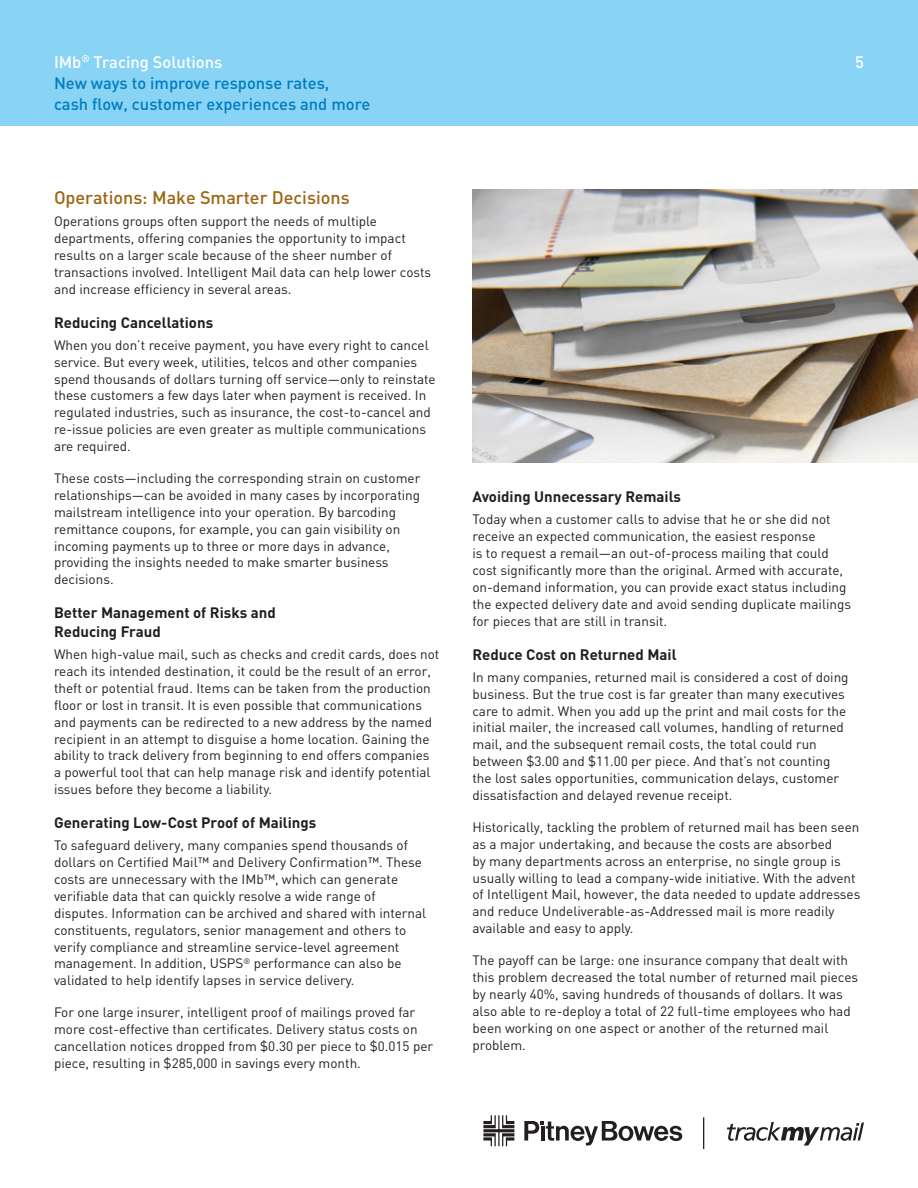
<style>
.page{position:relative;width:918px;height:1188px;background:#fff}
.page>*{position:absolute;margin:0;border:0;box-sizing:border-box;transform-origin:0 0}
.subhead{font:500 18px "DIN";color:#9e6512}
.t1{font:500 16.5px/21px "DIN";color:#007cc2}
.t2{font:500 16.5px "DIN";color:#fff}
.bold_label{font:700 15px/18.8px "DIN";color:#231f20}
.t3{font:13.5px/16.8px "DIN";color:#231f20}
.s1{font-size:13.35px}
</style>
<div class="page">
<div style="left:0;top:0;width:918px;height:125px;background:#89d3f4"></div>
<svg style="left:524px;top:1121px;width:158px;height:24px"></svg>
<svg style="left:483px;top:1115px;width:31px;height:31px"></svg>
<hr style="left:703px;top:1117px;width:1px;height:32px;background:#231f20">
<svg style="left:727px;top:1122px;width:137px;height:24px"></svg>
<img style="left:472px;top:189px;width:446px;height:274px">
<p class="t2" style="left:54px;top:51px;width:170px">IMb<sup>®</sup> Tracing Solutions</p>
<p class="t2" style="left:855px;top:51px;width:10px">5</p>
<p class="t1" style="left:54px;top:72px;width:318px">New ways to improve response rates,<br>cash flow, customer experiences and more</p>
<p class="subhead" style="left:54px;top:186px;width:297px">Operations: Make Smarter Decisions</p>
<p class="t3" style="left:54px;top:213px;width:379px">Operations groups often support the needs of multiple departments, offering companies the opportunity to impact results on a larger scale because of the sheer number of transactions involved. Intelligent Mail data can help lower costs and increase efficiency in several areas.</p>
<p class="bold_label" style="left:54px;top:312px;width:161px">Reducing Cancellations</p>
<p class="t3" style="left:54px;top:336px;width:383px">When you don’t receive payment, you have every right to cancel service. But every week, utilities, telcos and other companies spend thousands of dollars turning off service—only to reinstate these customers a few days later when payment is received. In regulated industries, such as insurance, the cost-to-cancel and re-issue policies are even greater as multiple communications are required.</p>
<p class="t3" style="left:54px;top:470px;width:368px">These costs—including the corresponding strain on customer relationships—can be avoided in many cases by incorporating mailstream intelligence into your operation. By barcoding remittance coupons, for example, you can gain visibility on incoming payments up to three or more days in advance, providing the insights needed to make smarter business decisions.</p>
<p class="bold_label" style="left:54px;top:603px;width:223px">Better Management of Risks and<br>Reducing Fraud</p>
<p class="t3" style="left:54px;top:646px;width:387px">When high-value mail, such as checks and credit cards, does not reach its intended destination, it could be the result of an error, theft or potential fraud. Items can be taken from the production floor or lost in transit. It is even possible that communications and payments can be redirected to a new address by the named recipient in an attempt to disguise a home location. Gaining the ability to track delivery from beginning to end offers companies a powerful tool that can help manage risk and identify potential issues before they become a liability.</p>
<p class="bold_label" style="left:54px;top:813px;width:264px">Generating Low-Cost Proof of Mailings</p>
<p class="t3" style="left:54px;top:837px;width:374px">To safeguard delivery, many companies spend thousands of dollars on Certified Mail™ and Delivery Confirmation™. These costs are unnecessary with the <span class="s1">IMb™</span>, which can generate verifiable data that can quickly resolve a wide range of disputes. Information can be archived and shared with internal constituents, regulators, senior management and others to verify compliance and streamline service-level agreement management. In addition, USPS<sup>®</sup> performance can also be validated to help identify lapses in service delivery.</p>
<p class="t3" style="left:54px;top:1004px;width:381px">For one large insurer, intelligent proof of mailings proved far more cost-effective than certificates. Delivery status costs on cancellation notices dropped from $0.30 per piece to $0.015 per piece, resulting in $285,000 in savings every month.</p>
<p class="bold_label" style="left:472px;top:487px;width:210px">Avoiding Unnecessary Remails</p>
<p class="t3" style="left:472px;top:511px;width:380px">Today when a customer calls to advise that he or she did not receive an expected communication, the easiest response<br>is to request a remail—an out-of-process mailing that could cost significantly more than the original. Armed with accurate, on-demand information, you can provide exact status including the expected delivery date and avoid sending duplicate mailings for pieces that are still in transit.</p>
<p class="bold_label" style="left:472px;top:644px;width:206px">Reduce Cost on Returned Mail</p>
<p class="t3" style="left:472px;top:668px;width:378px">In many companies, returned mail is considered a cost of doing business. But the true cost is far greater than many executives care to admit. When you add up the print and mail costs for the initial mailer, the increased call volumes, handling of returned mail, and the subsequent remail costs, the total could run between $3.00 and $11.00 per piece. And that’s not counting the lost sales opportunities, communication delays, customer dissatisfaction and delayed revenue receipt.</p>
<p class="t3" style="left:472px;top:818px;width:389px">Historically, tackling the problem of returned mail has been seen as a major undertaking, and because the costs are absorbed<br>by many departments across an enterprise, no single group is usually willing to lead a company-wide initiative. With the advent of Intelligent Mail, however, the data needed to update addresses and reduce Undeliverable-as-Addressed mail is more readily available and easy to apply.</p>
<p class="t3" style="left:472px;top:952px;width:387px">The payoff can be large: one insurance company that dealt with this problem decreased the total number of returned mail pieces by nearly 40%, saving hundreds of thousands of dollars. It was also able to re-deploy a total of 22 full-time employees who had been working on one aspect or another of the returned mail problem.</p>
</div>
